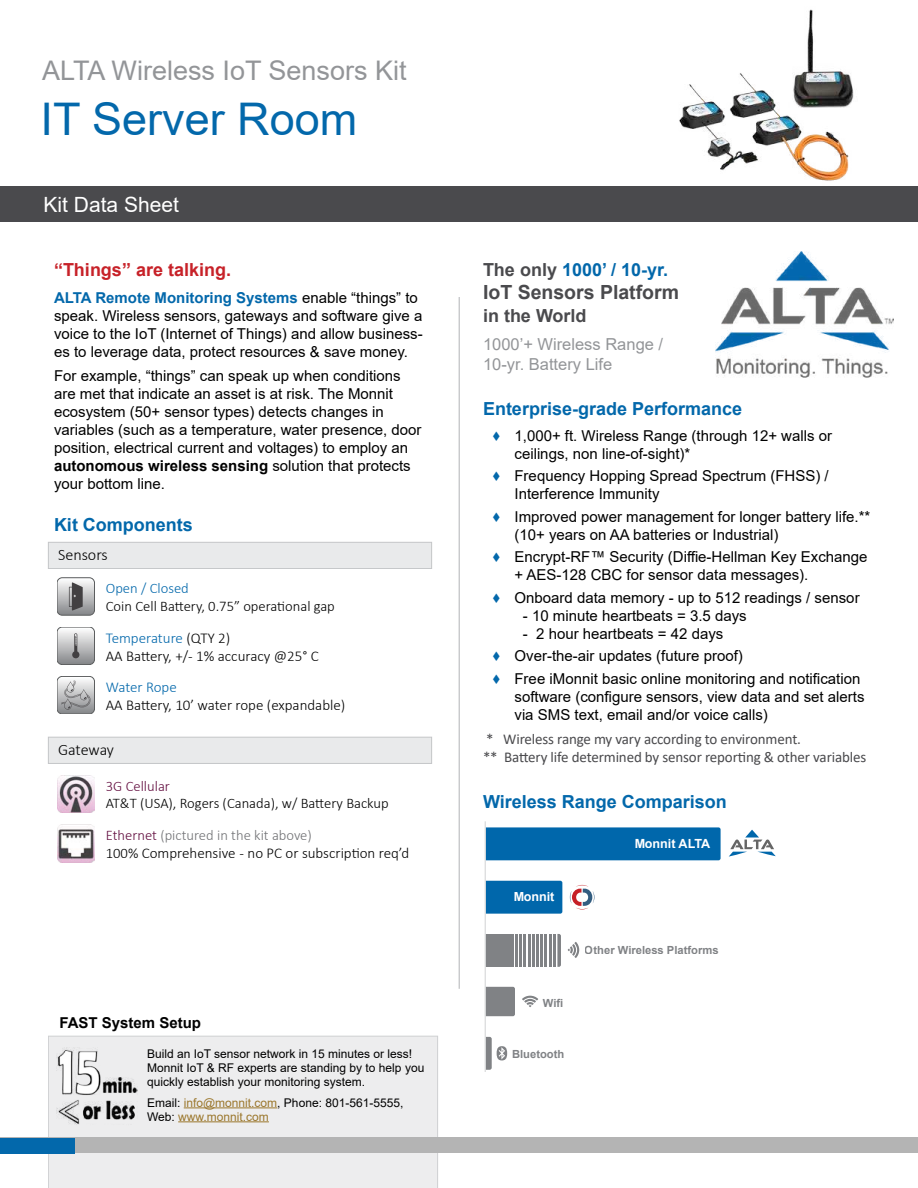
<style>
.page{position:relative;width:918px;height:1188px;background:#fff}
.page>*{position:absolute;margin:0;border:0;box-sizing:border-box;transform-origin:0 0}
.t1{font:45px "Arial";color:#0368ab}
.t2{font:27px "Arial";color:#939598}
.t3{font:21px "Arial";color:#fff}
.t4{font:700 19.5px "Arial";color:#4a4a4d}
.t5{font:700 18px "Arial";color:#0368ab}
.t6{font:700 18px "Arial";color:#c72128}
.t7{font:700 18px "Arial";color:#4a4a4d}
.t8{font:16.5px/19.8px "Arial";color:#939598}
.t9{font:300 16.05px "Calibri";letter-spacing:-.005em;color:#000}
.t10{font:15px/18px "Arial";color:#000}
.t11{font:300 15px/18px "Calibri";color:#000}
.t12{font:15px/17.2px "Calibri";letter-spacing:-.01em;color:#4a4a4d}
.t13{font:700 15px "Arial";color:#000}
.t14{font:300 15px "Calibri";letter-spacing:-.01em;color:#0368ab}
.t15{font:300 14.7px/32px "Calibri";color:#000}
.t16{font:300 14.7px "Calibri";color:#0368ab}
.t17{font:300 14.7px "Calibri";color:#630e40}
.t18{font:700 12.6px "Arial";color:#fff}
.t19{font:12px/14px "Arial";color:#000}
.t20{font:700 11.25px "Arial";color:#808285}
.s1{font-weight:700;color:#0368ab}
.s2{font-weight:700}
.s3{color:#0368ab}
.s4{color:#630e40}
.s5{color:#717275}
.s6{font-size:14.7px}
.s7{color:#9b772c}
.s8{color:#4a4a4d}
.s9{font-family:"Segoe UI";font-size:13.5px;color:#0368ab}
</style>
<div class="page">
<div style="left:0;top:186px;width:918px;height:35px;background:#4a4a4d"></div>
<hr style="left:459px;top:297px;width:1px;height:692px;background:#b1b3b6">
<img style="left:716px;top:252px;width:177px;height:126px">
<div style="left:486px;top:827px;width:235px;height:33px;background:#0067ab"></div>
<div style="left:486px;top:881px;width:76px;height:33px;background:#0067ab"></div>
<svg style="left:557px;top:934px;width:4px;height:33px"></svg>
<svg style="left:486px;top:987px;width:52px;height:83px"></svg>
<svg style="left:570px;top:885px;width:24px;height:24px"></svg>
<svg style="left:568px;top:942px;width:11px;height:16px"></svg>
<div style="left:485px;top:934px;width:29px;height:33px;background:#808285"></div>
<hr style="left:515px;top:934px;width:2px;height:33px;background:#808285">
<hr style="left:520px;top:934px;width:2px;height:33px;background:#808285">
<hr style="left:524px;top:934px;width:2px;height:33px;background:#808285">
<hr style="left:528px;top:934px;width:2px;height:33px;background:#808285">
<hr style="left:532px;top:934px;width:2px;height:33px;background:#808285">
<hr style="left:536px;top:934px;width:2px;height:33px;background:#808285">
<hr style="left:541px;top:934px;width:2px;height:33px;background:#808285">
<hr style="left:545px;top:934px;width:2px;height:33px;background:#808285">
<hr style="left:549px;top:934px;width:2px;height:33px;background:#808285">
<hr style="left:553px;top:934px;width:2px;height:33px;background:#808285">
<svg style="left:729px;top:830px;width:47px;height:27px"></svg>
<hr style="left:485px;top:822px;width:1px;height:250px;background:#d1d3d4">
<div style="left:48px;top:1036px;width:390px;height:152px;background:#ededee"></div>
<hr style="left:184px;top:1107px;width:93px;height:1px;background:#9b772c">
<hr style="left:178px;top:1121px;width:91px;height:1px;background:#9b772c">
<img style="left:57px;top:1047px;width:81px;height:81px">
<div style="left:0;top:1138px;width:918px;height:15px;background:#b4b4b4"></div>
<div style="left:0;top:1138px;width:75px;height:16px;background:#0368ab"></div>
<div style="left:48px;top:542px;width:384px;height:27px;background:#e9eaeb"></div>
<div style="left:48px;top:542px;width:384px;height:27px;border:1px solid #b1b3b6"></div>
<div style="left:48px;top:737px;width:384px;height:26px;background:#e9eaeb"></div>
<div style="left:48px;top:737px;width:384px;height:27px;border:1px solid #b1b3b6"></div>
<img style="left:57px;top:775px;width:38px;height:38px">
<img style="left:57px;top:825px;width:38px;height:38px">
<svg style="left:57px;top:627px;width:38px;height:38px"></svg>
<svg style="left:57px;top:676px;width:38px;height:38px"></svg>
<svg style="left:57px;top:578px;width:38px;height:37px"></svg>
<img style="left:679px;top:9px;width:175px;height:172px">
<h2 class="t2" style="left:42px;top:52px;width:366px">ALTA Wireless IoT Sensors Kit</h2>
<h1 class="t1" style="left:40px;top:102px;width:318px">IT Server Room</h1>
<h3 class="t3" style="left:44px;top:190px;width:137px">Kit Data Sheet</h3>
<p class="t6" style="left:54px;top:263px;width:179px">“Things” are talking.</p>
<p class="t10" style="left:54px;top:290px;width:370px"><span class="s1">ALTA Remote Monitoring Systems</span> enable “things” to speak. Wireless sensors, gateways and software give a voice to the IoT (Internet of Things) and allow business&shy;es to leverage data, protect resources &amp; save money.</p>
<p class="t10" style="left:54px;top:368px;width:369px">For example, “things” can speak up when conditions are met that indicate an asset is at risk. The Monnit ecosystem (50+ sensor types) detects changes in variables (such as a temperature, water presence, door position, electrical current and voltages) to employ an <span class="s2">autonomous wireless sensing</span> solution that protects your bottom line.</p>
<p class="t5" style="left:54px;top:518px;width:140px">Kit Components</p>
<p class="t9" style="left:58px;top:549px;width:51px">Sensors</p>
<p class="t16" style="left:106px;top:579px;width:85px">Open / Closed</p>
<p class="t15" style="left:106px;top:590px;width:231px">Coin Cell Battery, 0.75” operational gap</p>
<p class="t11" style="left:106px;top:630px;width:215px"><span class="s3">Temperature</span> (QTY 2)<br>AA Battery, +/- 1% accuracy @25° C</p>
<p class="t14" style="left:106px;top:678px;width:73px">Water Rope</p>
<p class="t11" style="left:106px;top:696px;width:241px">AA Battery, 10’ water rope (expandable)</p>
<p class="t9" style="left:58px;top:744px;width:57px">Gateway</p>
<p class="t17" style="left:106px;top:781px;width:66px">3G Cellular</p>
<p class="t15" style="left:106px;top:787px;width:284px">AT&amp;T (USA), Rogers (Canada), w/ Battery Backup<br><span class="s4">Ethernet</span> <span class="s5">(pictured in the kit above)</span></p>
<p class="t11" style="left:106px;top:844px;width:305px"><span class="s6">100%</span> Comprehensive - no PC or subscription req’d</p>
<p class="t13" style="left:59px;top:1017px;width:143px">FAST System Setup</p>
<p class="t19" style="left:147px;top:1048px;width:279px">Build an IoT sensor network in 15 minutes or less!<br>Monnit IoT &amp; RF experts are standing by to help you quickly establish your monitoring system.</p>
<p class="t19" style="left:147px;top:1097px;width:258px">Email: <span class="s7">info@monnit.com</span>, Phone: 801-561-5555,<br>Web: <span class="s7">www.monnit.com</span></p>
<p class="t5" style="left:483px;top:263px;width:187px"><span class="s8">The only</span> 1000’ / 10-yr.</p>
<h3 class="t4" style="left:483px;top:285px;width:198px">IoT Sensors Platform</h3>
<p class="t7" style="left:483px;top:308px;width:105px">in the World</p>
<p class="t8" style="left:483px;top:336px;width:182px">1000’+ Wireless Range /<br>10-yr. Battery Life</p>
<p class="t5" style="left:483px;top:402px;width:261px">Enterprise-grade Performance</p>
<p class="t10" style="left:514px;top:428px;width:319px;text-indent:-23px"><span class="s9">♦</span> 1,000+ ft. Wireless Range (through 12+ walls or ceilings, non line-of-sight)*</p>
<p class="t10" style="left:514px;top:468px;width:316px;text-indent:-23px"><span class="s9">♦</span> Frequency Hopping Spread Spectrum (FHSS) /<br>Interference Immunity</p>
<p class="t10" style="left:514px;top:509px;width:357px;text-indent:-23px"><span class="s9">♦</span> Improved power management for longer battery life.** (10+ years on AA batteries or Industrial)</p>
<p class="t10" style="left:514px;top:548px;width:355px;text-indent:-23px"><span class="s9">♦</span> Encrypt-RF™ Security (Diffie-Hellman Key Exchange + AES-128 CBC for sensor data messages).</p>
<p class="t10" style="left:492px;top:590px;width:369px"><span class="s9">♦</span> Onboard data memory - up to 512 readings / sensor</p>
<p class="t10" style="left:523px;top:608px;width:225px">- 10 minute heartbeats = 3.5 days</p>
<p class="t10" style="left:492px;top:623px;width:370px;line-height:22.5px;text-indent:31px">- 2 hour heartbeats = 42 days<br><span class="s9">♦</span> Over-the-air updates (future proof)<br><span class="s9">♦</span> Free iMonnit basic online monitoring and notification</p>
<p class="t10" style="left:514px;top:687px;width:352px">software (configure sensors, view data and set alerts via SMS text, email and/or voice calls)</p>
<p class="t12" style="left:483px;top:732px;width:385px">* Wireless range my vary according to environment.<br>** Battery life determined by sensor reporting &amp; other variables</p>
<p class="t5" style="left:483px;top:795px;width:245px">Wireless Range Comparison</p>
<p class="t18" style="left:513px;top:892px;width:43px">Monnit</p>
<p class="t20" style="left:543px;top:999px;width:22px">Wifi</p>
<p class="t20" style="left:512px;top:1050px;width:54px">Bluetooth</p>
<p class="t18" style="left:634px;top:838px;width:78px">Monnit ALTA</p>
<p class="t20" style="left:585px;top:945px;width:135px">Other Wireless Platforms</p>
</div>
